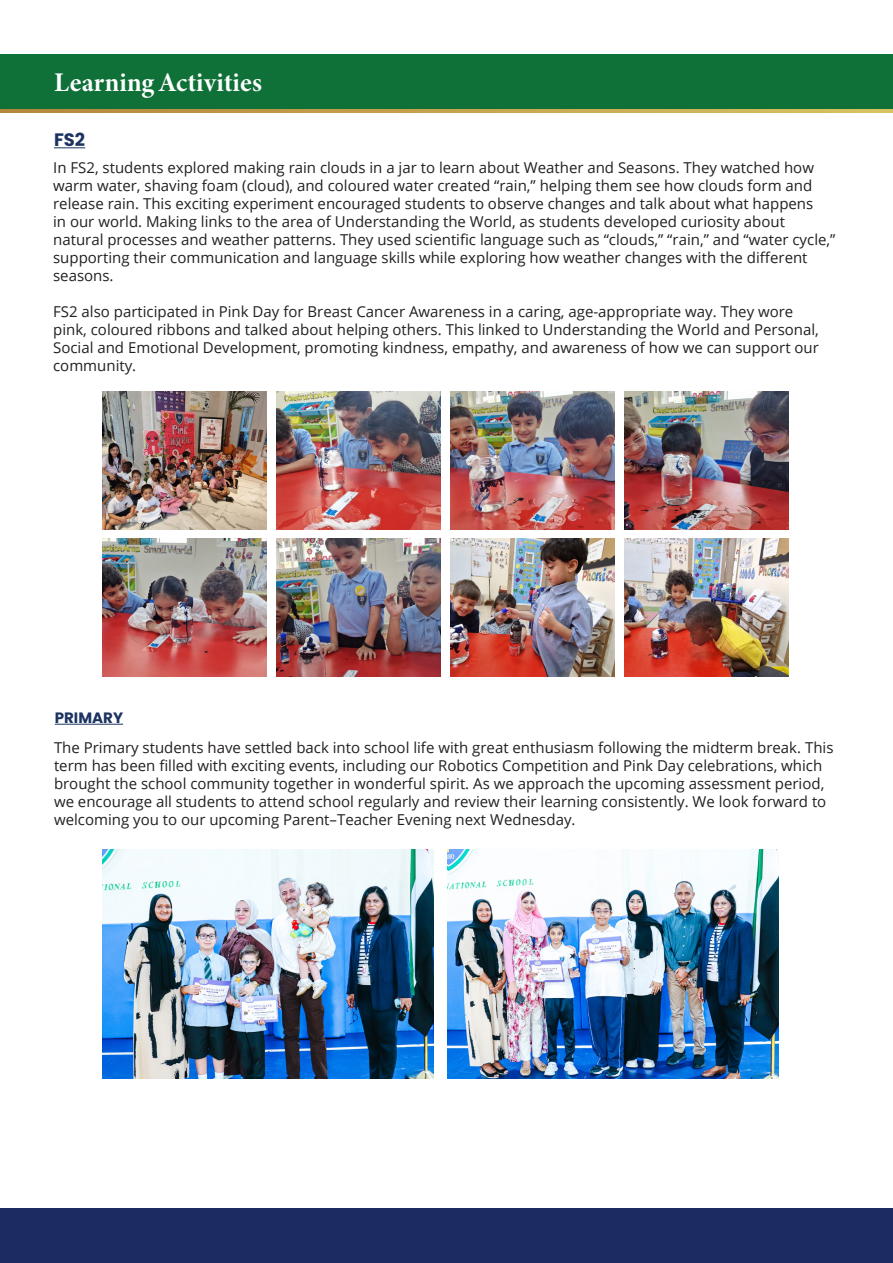
<style>
.page{position:relative;width:893px;height:1263px;background:#fff}
.page>*{position:absolute;margin:0;border:0;box-sizing:border-box;transform-origin:0 0}
.t1{font:27px "Minion Variable Concept";letter-spacing:.005em;color:#fff}
.t2{font:700 18px "Poppins";color:#1c3361}
.t3{font:15px/18px "Open Sans";color:#231f20}
.t4{font:700 15px "Poppins";color:#1c3361}
</style>
<div class="page">
<div style="left:0;top:1209px;width:893px;height:54px;background:#1c2b61"></div>
<svg style="left:0;top:108px;width:893px;height:5px"></svg>
<div style="left:0;top:54px;width:893px;height:54px;background:#0f7038"></div>
<hr style="left:54px;top:147px;width:31px;height:1px;background:#1c3361">
<hr style="left:55px;top:724px;width:68px;height:1px;background:#1c3361">
<img style="left:103px;top:849px;width:330px;height:229px">
<img style="left:103px;top:392px;width:164px;height:137px">
<img style="left:103px;top:539px;width:164px;height:137px">
<img style="left:277px;top:392px;width:164px;height:137px">
<img style="left:277px;top:539px;width:164px;height:137px">
<img style="left:451px;top:392px;width:164px;height:137px">
<img style="left:451px;top:539px;width:164px;height:137px">
<img style="left:625px;top:392px;width:164px;height:137px">
<img style="left:625px;top:539px;width:164px;height:137px">
<img style="left:448px;top:849px;width:331px;height:229px">
<p class="t1" style="left:54px;top:63px;width:210px">Learning Activities</p>
<p class="t2" style="left:54px;top:130px;width:33px">FS2</p>
<p class="t3" style="left:53px;top:158px;width:784px">In FS2, students explored making rain clouds in a jar to learn about Weather and Seasons. They watched how warm water, shaving foam (cloud), and coloured water created “rain,” helping them see how clouds form and release rain. This exciting experiment encouraged students to observe changes and talk about what happens<br>in our world. Making links to the area of Understanding the World, as students developed curiosity about natural processes and weather patterns. They used scientific language such as “clouds,” “rain,” and “water cycle,” supporting their communication and language skills while exploring how weather changes with the different seasons.</p>
<p class="t3" style="left:53px;top:302px;width:767px">FS2 also participated in Pink Day for Breast Cancer Awareness in a caring, age-appropriate way. They wore pink, coloured ribbons and talked about helping others. This linked to Understanding the World and Personal, Social and Emotional Development, promoting kindness, empathy, and awareness of how we can support our community.</p>
<p class="t4" style="left:55px;top:709px;width:70px">PRIMARY</p>
<p class="t3" style="left:54px;top:738px;width:781px">The Primary students have settled back into school life with great enthusiasm following the midterm break. This term has been filled with exciting events, including our Robotics Competition and Pink Day celebrations, which brought the school community together in wonderful spirit. As we approach the upcoming assessment period, we encourage all students to attend school regularly and review their learning consistently. We look forward to welcoming you to our upcoming Parent–Teacher Evening next Wednesday.</p>
</div>
